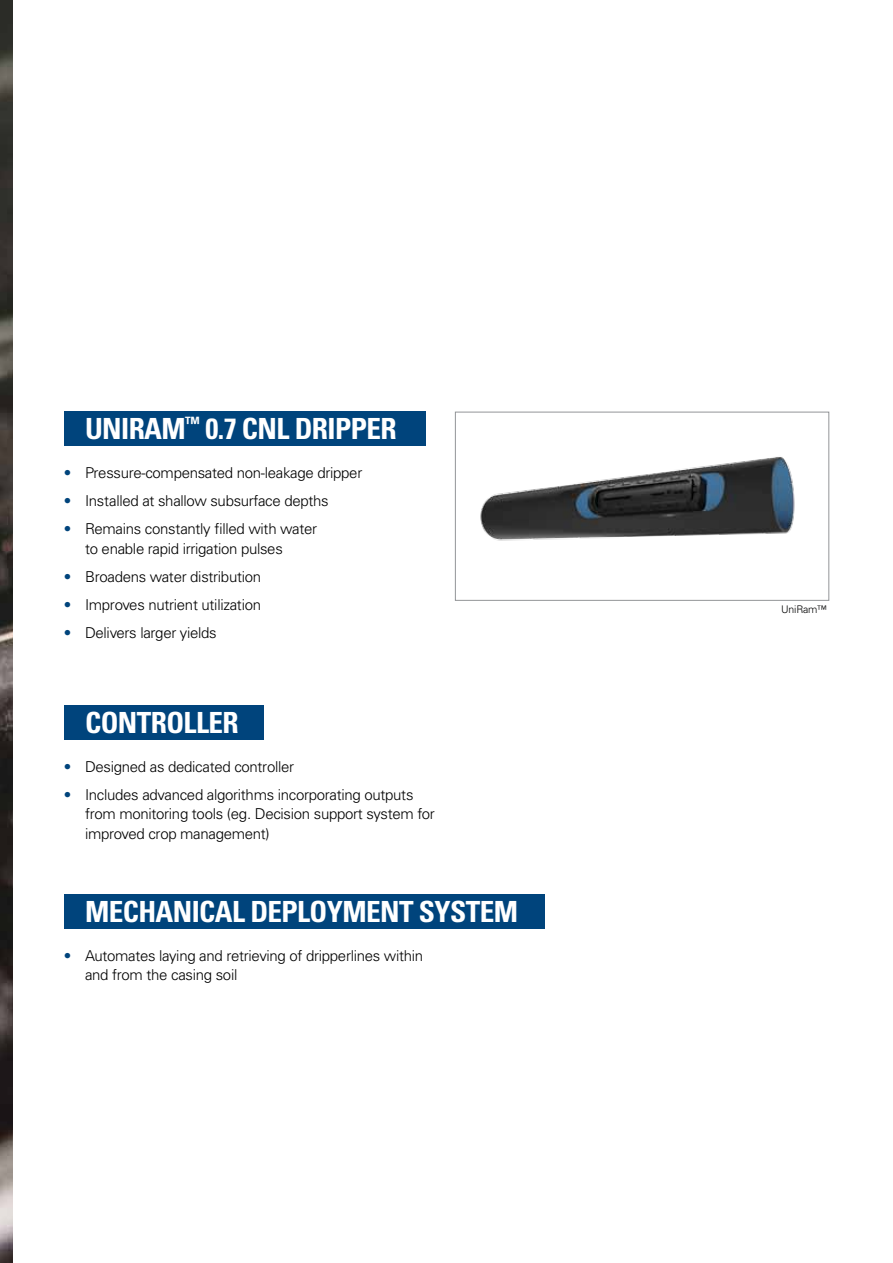
<style>
.page{position:relative;width:893px;height:1263px;background:#fff}
.page>*{position:absolute;margin:0;border:0;box-sizing:border-box;transform-origin:0 0}
.t1{font:700 condensed 29.1px "Univers LT Std";letter-spacing:-.02em;color:#fff}
.t2{font:300 15px/19.5px "Univers LT Std";letter-spacing:-.02em;color:#000}
.t3{font:300 10.5px "Univers LT Std";letter-spacing:-.02em;color:#000}
.s1{color:#00447c}
</style>
<div class="page">
<img style="left:0;top:0;width:13px;height:1263px">
<img style="left:477px;top:411px;width:322px;height:190px">
<div style="left:64px;top:411px;width:361px;height:35px;background:#00447c"></div>
<div style="left:64px;top:705px;width:200px;height:34px;background:#00447c"></div>
<div style="left:64px;top:894px;width:480px;height:34px;background:#00447c"></div>
<h1 class="t1" style="left:85px;top:411px;width:63px">UNIRAM</h1>
<h1 class="t1" style="left:185px;top:411px;width:210px"><sup>™</sup> 0.7 CNL DRIPPER</h1>
<p class="t2" style="left:64px;top:463px;width:300px"><span class="s1">•</span> Pressure-compensated non-leakage dripper</p>
<p class="t2" style="left:64px;top:491px;width:266px"><span class="s1">•</span> Installed at shallow subsurface depths</p>
<p class="t2" style="left:85px;top:519px;width:234px;text-indent:-21px"><span class="s1">•</span> Remains constantly filled with water to enable rapid irrigation pulses</p>
<p class="t2" style="left:64px;top:566px;width:199px"><span class="s1">•</span> Broadens water distribution</p>
<p class="t2" style="left:64px;top:594px;width:199px"><span class="s1">•</span> Improves nutrient utilization</p>
<p class="t2" style="left:64px;top:622px;width:155px"><span class="s1">•</span> Delivers larger yields</p>
<h1 class="t1" style="left:85px;top:704px;width:32px">CONTROLL</h1>
<h1 class="t1" style="left:208px;top:704px;width:29px">ER</h1>
<p class="t2" style="left:64px;top:756px;width:232px"><span class="s1">•</span> Designed as dedicated controller</p>
<p class="t2" style="left:85px;top:784px;width:351px;text-indent:-21px"><span class="s1">•</span> Includes advanced algorithms incorporating outputs from monitoring tools (eg. Decision support system for improved crop management)</p>
<h1 class="t1" style="left:85px;top:894px;width:431px">MECHAN ICAL DEPLOYMENT SYSTEM</h1>
<p class="t2" style="left:85px;top:945px;width:340px;text-indent:-21px"><span class="s1">•</span> Automates laying and retrieving of dripperlines within and from the casing soil</p>
<p class="t3" style="left:781px;top:603px;width:47px">UniRam™</p>
</div>
